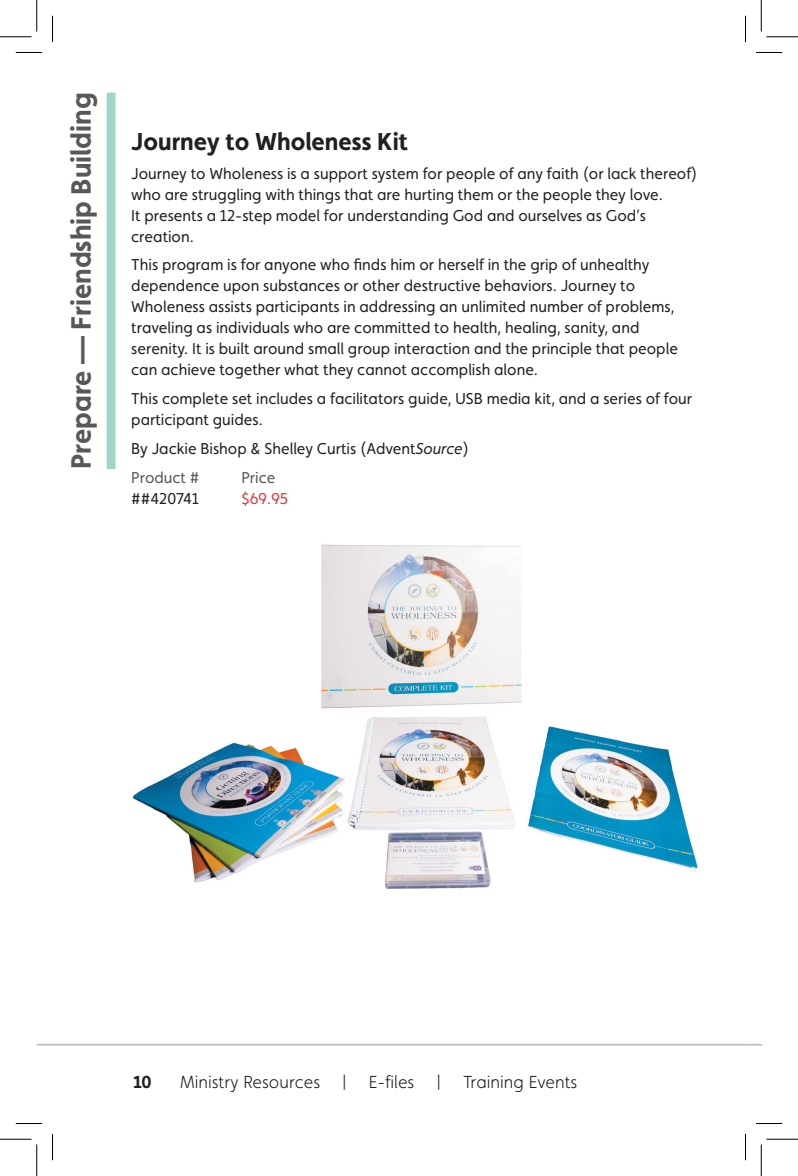
<style>
.page{position:relative;width:798px;height:1176px;background:#fff}
.page>*{position:absolute;margin:0;border:0;box-sizing:border-box;transform-origin:0 0}
.IFC_Headline_-_Pastor{font:700 28px "Faricy New";color:#57585a}
.Product_Title{font:700 24.5px "Faricy New";color:#231f20}
._2up_Header{font:300 17.5px "Faricy New";color:#231f20}
.t1{font:700 17.5px "Faricy New";color:#231f20}
.Product_Description{font:15.75px/21px "Faricy New";color:#231f20}
.Product_Description-2{font:15.75px "Faricy New";color:#57585a}
.Product_Description-3{font:15.75px "Faricy New";color:#e1373d}
.s1{font-style:italic}
</style>
<div class="page">
<img style="left:133px;top:544px;width:565px;height:345px">
<hr style="left:37px;top:1044px;width:709px;height:2px;background:#bcbdc0">
<svg style="left:745px;top:1044px;width:16px;height:2px"></svg>
<div style="left:107px;top:93px;width:8px;height:376px;background:#9dd6c8"></div>
<svg style="left:16px;top:52px;width:26px;height:1px"></svg>
<svg style="left:756px;top:52px;width:26px;height:1px"></svg>
<svg style="left:16px;top:1123px;width:26px;height:1px"></svg>
<svg style="left:756px;top:1123px;width:26px;height:1px"></svg>
<svg style="left:52px;top:16px;width:1px;height:26px"></svg>
<svg style="left:52px;top:1134px;width:1px;height:26px"></svg>
<svg style="left:745px;top:16px;width:1px;height:26px"></svg>
<svg style="left:745px;top:1134px;width:1px;height:26px"></svg>
<hr style="left:0;top:36px;width:32px;height:1px;background:#000">
<hr style="left:766px;top:36px;width:32px;height:1px;background:#000">
<hr style="left:0;top:1139px;width:32px;height:1px;background:#000">
<hr style="left:766px;top:1139px;width:32px;height:1px;background:#000">
<hr style="left:36px;top:0;width:1px;height:32px;background:#000">
<hr style="left:36px;top:1144px;width:1px;height:32px;background:#000">
<hr style="left:761px;top:0;width:1px;height:32px;background:#000">
<hr style="left:761px;top:1144px;width:1px;height:32px;background:#000">
<p class="IFC_Headline_-_Pastor" style="left:64px;top:469px;width:378px;rotate:-90deg">Prepare — Friendship Building</p>
<p class="Product_Title" style="left:131px;top:126px;width:278px">Journey to Wholeness Kit</p>
<p class="Product_Description" style="left:131px;top:162px;width:568px">Journey to Wholeness is a support system for people of any faith (or lack thereof) who are struggling with things that are hurting them or the people they love.<br>It presents a 12-step model for understanding God and ourselves as God’s creation.</p>
<p class="Product_Description" style="left:131px;top:254px;width:548px">This program is for anyone who finds him or herself in the grip of unhealthy dependence upon substances or other destructive behaviors. Journey to Wholeness assists participants in addressing an unlimited number of problems, traveling as individuals who are committed to health, healing, sanity, and serenity. It is built around small group interaction and the principle that people can achieve together what they cannot accomplish alone.</p>
<p class="Product_Description" style="left:131px;top:388px;width:562px">This complete set includes a facilitators guide, USB media kit, and a series of four participant guides.</p>
<p class="Product_Description" style="left:131px;top:438px;width:339px">By Jackie Bishop &amp; Shelley Curtis (Advent<span class="s1">Source</span>)</p>
<p class="Product_Description-2" style="left:131px;top:468px;width:70px">Product #</p>
<p class="Product_Description-2" style="left:242px;top:468px;width:36px">Price</p>
<p class="Product_Description" style="left:131px;top:488px;width:69px">##420741</p>
<p class="Product_Description-3" style="left:242px;top:489px;width:48px">$69.95</p>
<p class="t1" style="left:133px;top:1072px;width:20px">10</p>
<p class="_2up_Header" style="left:180px;top:1072px;width:141px">Ministry Resources</p>
<p class="_2up_Header" style="left:343px;top:1072px;width:6px">|</p>
<p class="_2up_Header" style="left:369px;top:1072px;width:47px">E-files</p>
<p class="_2up_Header" style="left:437px;top:1072px;width:6px">|</p>
<p class="_2up_Header" style="left:463px;top:1072px;width:116px">Training Events</p>
</div>
